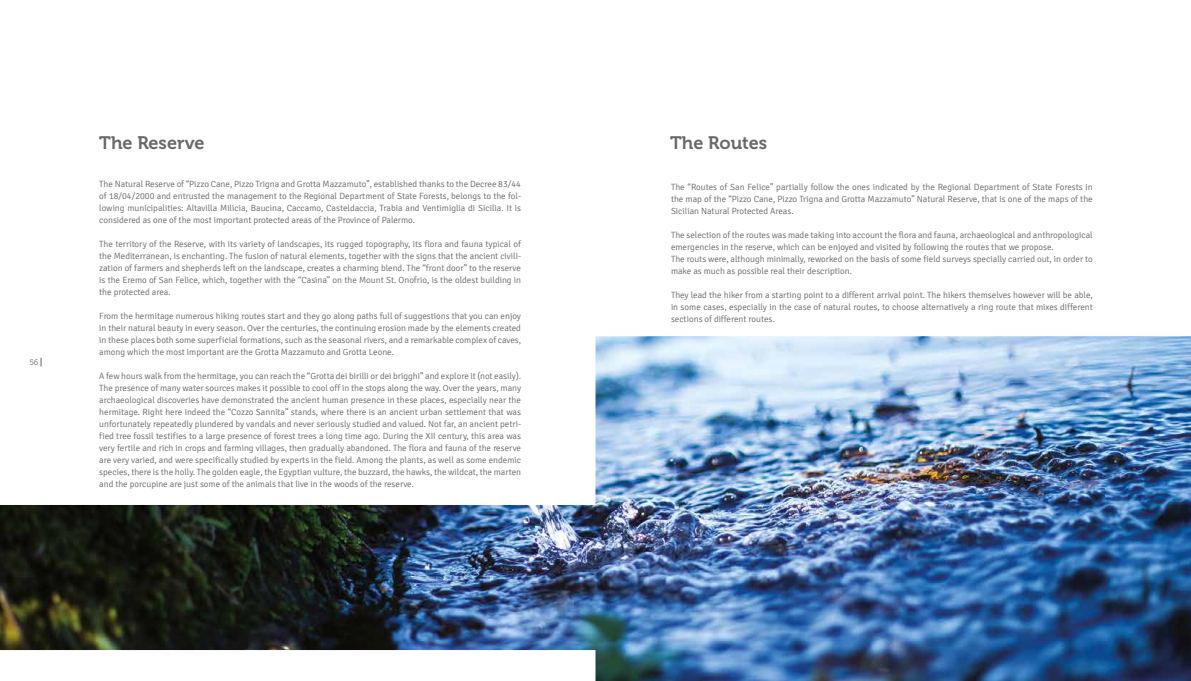
<style>
.page{position:relative;width:1191px;height:681px;background:#fff}
.page>*{position:absolute;margin:0;border:0;box-sizing:border-box;transform-origin:0 0}
.t1{font:18px "Museo 700";color:#686868}
.t2{font:300 9px/12px "Signika";color:#686868;text-align:justify}
.t3{font:8px "Museo 300";color:#686868}
.s1{font-family:"Museo 700";font-size:9px}
</style>
<div class="page">
<img style="left:0;top:336px;width:1191px;height:344px">
<p class="t3" style="left:30px;top:358px;width:15px">56 <span class="s1">|</span></p>
<h1 class="t1" style="left:99px;top:133px;width:107px">The Reserve</h1>
<h1 class="t1" style="left:670px;top:133px;width:98px">The Routes</h1>
<p class="t2" style="left:671px;top:181px;width:423px">The “Routes of San Felice” partially follow the ones indicated by the Regional Department of State Forests in the map of the “Pizzo Cane, Pizzo Trigna and Grotta Mazzamuto” Natural Reserve, that is one of the maps of the Sicilian Natural Protected Areas.</p>
<p class="t2" style="left:671px;top:229px;width:423px;text-align:left">The selection of the routes was made taking into account the flora and fauna, archaeological and anthropological emergencies in the reserve, which can be enjoyed and visited by following the routes that we propose.<br>The routs were, although minimally, reworked on the basis of some field surveys specially carried out, in order to make as much as possible real their description.</p>
<p class="t2" style="left:671px;top:289px;width:423px">They lead the hiker from a starting point to a different arrival point. The hikers themselves however will be able, in some cases, especially in the case of natural routes, to choose alternatively a ring route that mixes different sections of different routes.</p>
<p class="t2" style="left:99px;top:178px;width:423px">The Natural Reserve of “Pizzo Cane, Pizzo Trigna and Grotta Mazzamuto”, established thanks to the Decree 83/44 of 18/04/2000 and entrusted the management to the Regional Department of State Forests, belongs to the fol&shy;lowing municipalities: Altavilla Milicia, Baucina, Caccamo, Casteldaccia, Trabia and Ventimiglia di Sicilia. It is considered as one of the most important protected areas of the Province of Palermo.</p>
<p class="t2" style="left:99px;top:238px;width:423px">The territory of the Reserve, with its variety of landscapes, its rugged topography, its flora and fauna typical of the Mediterranean, is enchanting. The fusion of natural elements, together with the signs that the ancient civili&shy;zation of farmers and shepherds left on the landscape, creates a charming blend. The “front door” to the reserve is the Eremo of San Felice, which, together with the “Casina” on the Mount St. Onofrio, is the oldest building in the protected area.</p>
<p class="t2" style="left:99px;top:310px;width:423px">From the hermitage numerous hiking routes start and they go along paths full of suggestions that you can enjoy in their natural beauty in every season. Over the centuries, the continuing erosion made by the elements created in these places both some superficial formations, such as the seasonal rivers, and a remarkable complex of caves, among which the most important are the Grotta Mazzamuto and Grotta Leone.</p>
<p class="t2" style="left:99px;top:370px;width:423px">A few hours walk from the hermitage, you can reach the “Grotta dei birilli or dei brigghi” and explore it (not easily).<br>The presence of many water sources makes it possible to cool off in the stops along the way. Over the years, many archaeological discoveries have demonstrated the ancient human presence in these places, especially near the hermitage. Right here indeed the “Cozzo Sannita” stands, where there is an ancient urban settlement that was unfortunately repeatedly plundered by vandals and never seriously studied and valued. Not far, an ancient petri&shy;fied tree fossil testifies to a large presence of forest trees a long time ago. During the XII century, this area was very fertile and rich in crops and farming villages, then gradually abandoned. The flora and fauna of the reserve are very varied, and were specifically studied by experts in the field. Among the plants, as well as some endemic species, there is the holly. The golden eagle, the Egyptian vulture, the buzzard, the hawks, the wildcat, the marten and the porcupine are just some of the animals that live in the woods of the reserve.</p>
</div>
